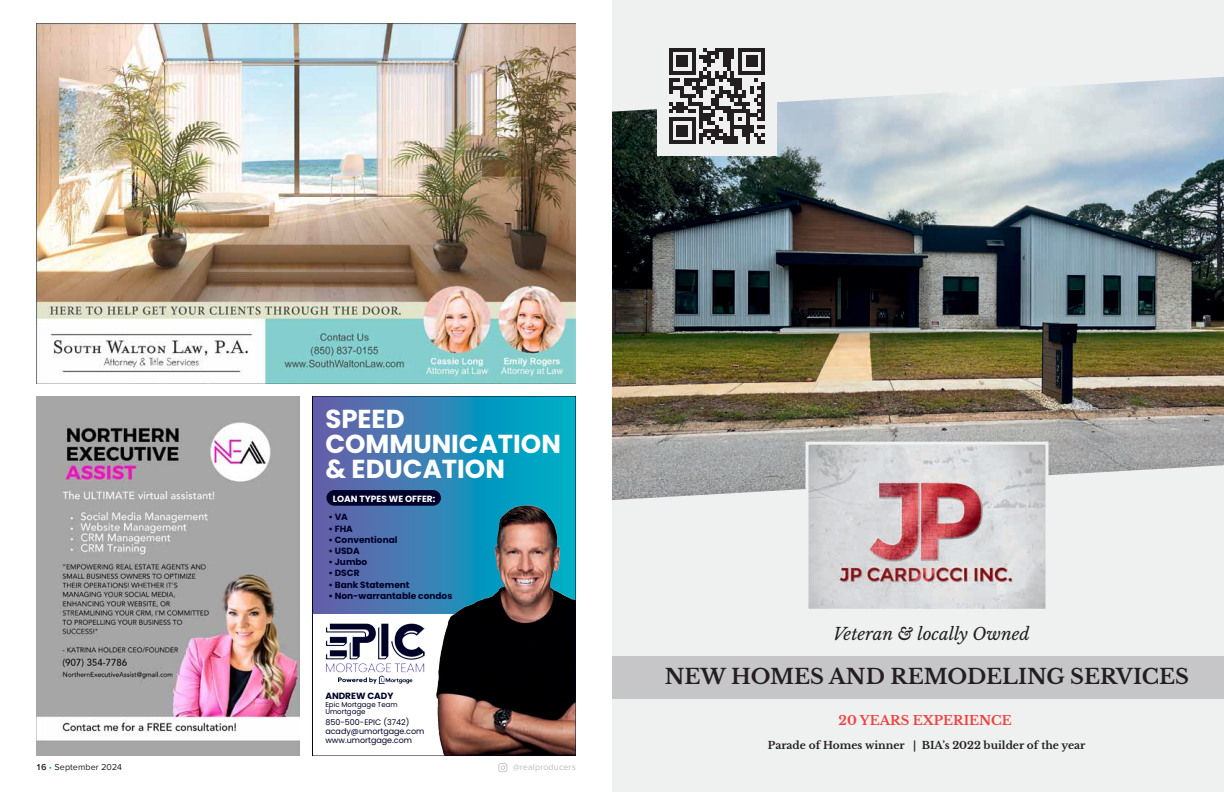
<style>
.page{position:relative;width:1224px;height:792px;background:#fff}
.page>*{position:absolute;margin:0;border:0;box-sizing:border-box;transform-origin:0 0}
.t1{font:700 26px/25.2px "Poppins";color:#fff}
.t2{font:700 21px "Libre Baskerville";color:#231f20}
.t3{font:italic 17px "Libre Baskerville";color:#231f20}
.t4{font:700 13px "Libre Baskerville";color:#ef413f}
.t5{font:700 10.5px "Libre Baskerville";color:#231f20}
.t6{font:700 9px "Poppins";color:#000229}
.t7{font:700 9px "Poppins";color:#fff}
.t8{font:9px "Proxima Nova";letter-spacing:.01em;color:#231f20}
.t9{font:9px "Proxima Nova";letter-spacing:.01em;color:#bcbec0}
.t10{font:8px/9.2px "Poppins";color:#000229}
.t11{font:7px/7.2px "Poppins";color:#000229}
.s1{font-weight:600}
.s2{color:#19a8e0}
</style>
<div class="page">
<svg style="left:498px;top:763px;width:9px;height:9px"></svg>
<svg style="left:314px;top:398px;width:260px;height:216px;background:#3680b5"></svg>
<img style="left:325px;top:623px;width:100px;height:60px">
<div style="left:326px;top:490px;width:115px;height:16px;background:#000229;border-radius:8px"></div>
<img style="left:430px;top:500px;width:144px;height:254px">
<div style="left:312px;top:396px;width:264px;height:360px;border:1px solid #000229"></div>
<img style="left:36px;top:24px;width:540px;height:360px">
<img style="left:36px;top:396px;width:264px;height:360px">
<div style="left:612px;top:0;width:612px;height:792px;background:#eff0f0"></div>
<img style="left:612px;top:77px;width:612px;height:423px">
<div style="left:612px;top:656px;width:612px;height:43px;background:#c6c6c8"></div>
<img style="left:809px;top:446px;width:235px;height:162px">
<div style="left:805px;top:442px;width:243px;height:170px;border:3px solid #eff0f0"></div>
<div style="left:657px;top:36px;width:120px;height:120px;background:#eff0f0"></div>
<svg style="left:669px;top:48px;width:96px;height:96px"></svg>
<h1 class="t1" style="left:325px;top:406px;width:237px">SPEED<br>COMMUNICATION &amp; EDUCATION</h1>
<p class="t7" style="left:333px;top:493px;width:104px">LOAN TYPES WE OFFER:</p>
<p class="t6" style="left:328px;top:512px;width:21px">• VA</p>
<p class="t6" style="left:328px;top:523px;width:26px">• FHA</p>
<p class="t6" style="left:328px;top:534px;width:71px">• Conventional</p>
<p class="t6" style="left:328px;top:546px;width:33px">• USDA</p>
<p class="t6" style="left:328px;top:557px;width:41px">• Jumbo</p>
<p class="t6" style="left:328px;top:568px;width:33px">• DSCR</p>
<p class="t6" style="left:328px;top:579px;width:83px">• Bank Statement</p>
<p class="t6" style="left:328px;top:590px;width:126px">• Non-warrantable condos</p>
<p class="t6" style="left:325px;top:691px;width:70px">ANDREW CADY</p>
<p class="t11" style="left:325px;top:701px;width:74px">Epic Mortgage Team<br>Umortgage</p>
<p class="t10" style="left:325px;top:718px;width:101px">850-500-EPIC (3742) acady@umortgage.com www.umortgage.com</p>
<p class="t8" style="left:36px;top:762px;width:88px"><span class="s1">16</span> <span class="s2">•</span> September 2024</p>
<p class="t9" style="left:513px;top:762px;width:65px">@realproducers</p>
<h3 class="t3" style="left:833px;top:623px;width:198px">Veteran &amp; locally Owned</h3>
<h2 class="t2" style="left:665px;top:664px;width:526px">NEW HOMES AND REMODELING SERVICES</h2>
<h3 class="t4" style="left:839px;top:712px;width:175px">20 YEARS EXPERIENCE</h3>
<p class="t5" style="left:768px;top:739px;width:319px">Parade of Homes winner | BIA’s 2022 builder of the year</p>
</div>
